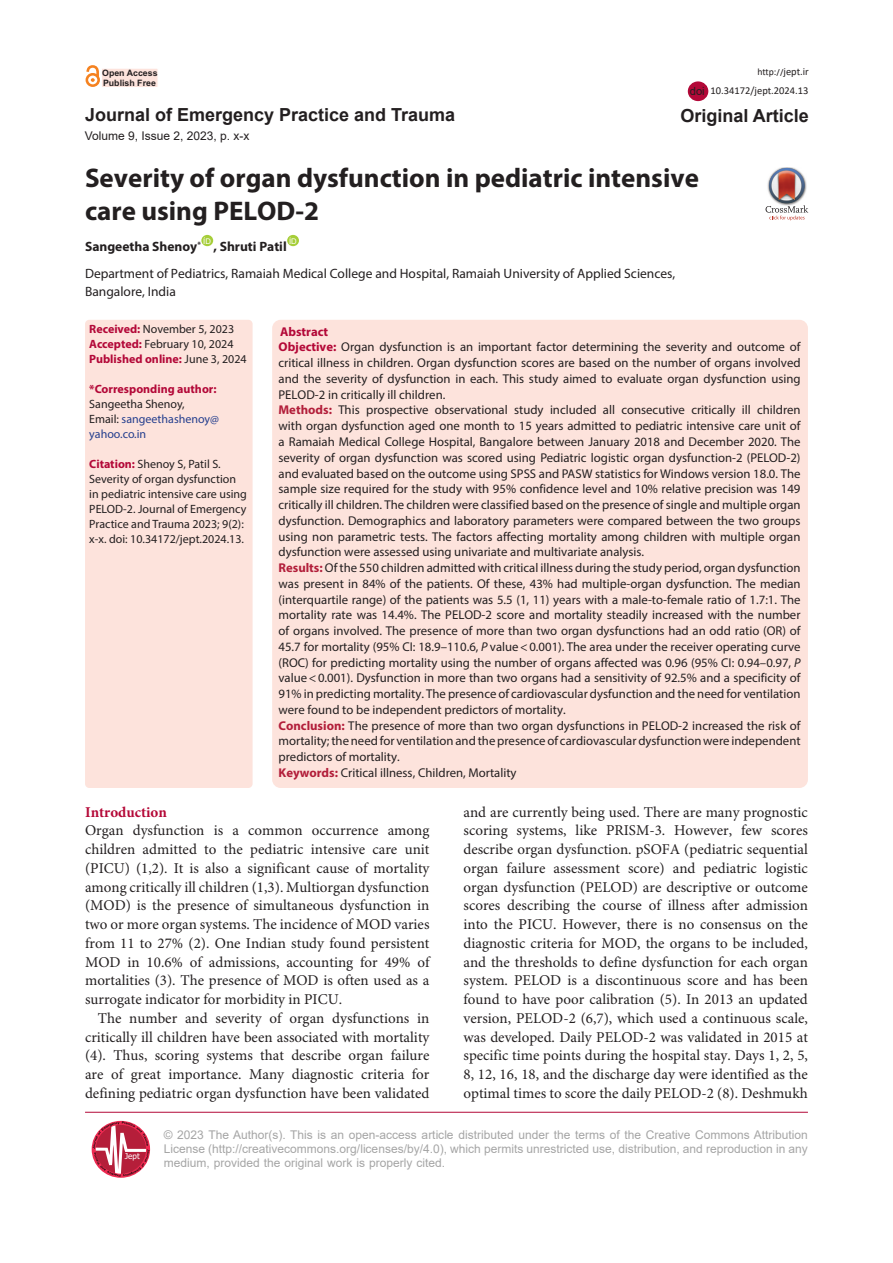
<style>
.page{position:relative;width:893px;height:1263px;background:#fff}
.page>*{position:absolute;margin:0;border:0;box-sizing:border-box;transform-origin:0 0}
.Pa3{font:700 27px/33px "Myriad Pro";color:#231f20}
.t1{font:700 18px "Arial";color:#231f20}
.Normal__Web{font:15px/18.8px "Minion Pro";color:#231f20;text-align:justify}
.t2{font:700 15px "Minion Pro";color:#b40837}
.t3{font:13.5px/18px "Myriad Pro";color:#231f20}
.Pa3-2{font:700 13.5px "Myriad Pro";color:#231f20}
.t4{font:12.75px/15.8px "Myriad Pro";color:#231f20;text-align:justify}
.t5{font:700 12.75px "Myriad Pro";color:#b30838}
.t6{font:12px/14.4px "Arial";color:#a5a5a5;text-align:justify}
.t7{font:12px/15px "Myriad Pro";color:#231f20}
.t8{font:700 12px "Myriad Pro";color:#b30838}
.t9{font:12px/15px "Myriad Pro";color:#253f8e}
.t10{font:12px "Arial";color:#231f20}
.t11{font:11.25px "Arial";color:#231f20}
.t12{font:10.5px "Calibri";color:#231f20}
.t13{font:9.75px "Calibri";color:#231f20}
.t14{font:700 8.85px "Arial";color:#231f20}
.t15{font:8.1px "Tahoma";color:#fff}
.t16{font:7.8px "Arial";color:#fff}
.s1{font-size:10.5px}
.s2{font-weight:700;color:#b30838}
.s3{font-weight:400;color:#231f20}
.s4{color:#231f20}
.s5{font-weight:700;color:#b40837}
.s6{font-weight:700;color:#b21e3a}
.s7{font-style:italic}
</style>
<div class="page">
<div style="left:201px;top:235px;width:12px;height:11px;background:#a6ce39;border-radius:50%"></div>
<div style="left:287px;top:235px;width:12px;height:11px;background:#a6ce39;border-radius:50%"></div>
<hr style="left:85px;top:1112px;width:723px;height:1px;background:#b30838">
<svg style="left:93px;top:1121px;width:57px;height:56px"></svg>
<div style="left:101px;top:68px;width:57px;height:19px;background:#fde3dc"></div>
<div style="left:101px;top:68px;width:57px;height:20px;border:1px solid #fff"></div>
<div style="left:86px;top:73px;width:14px;height:14px;border:3px solid #f58220;border-radius:50%"></div>
<svg style="left:85px;top:66px;width:15px;height:16px"></svg>
<div style="left:688px;top:81px;width:20px;height:20px;background:#b30838;border-radius:50%"></div>
<img style="left:781px;top:167px;width:13px;height:1px">
<svg style="left:765px;top:168px;width:43px;height:52px"></svg>
<div style="left:85px;top:320px;width:168px;height:468px;background:#fde3dc;border-radius:4px"></div>
<div style="left:272px;top:320px;width:536px;height:468px;background:#fde3dc;border-radius:9px"></div>
<p class="t14" style="left:102px;top:67px;width:57px">Open Access</p>
<p class="t13" style="left:757px;top:65px;width:53px">http://<span class="s1">jept.ir</span></p>
<p class="t14" style="left:103px;top:76px;width:54px">Publish Free</p>
<p class="t11" style="left:690px;top:83px;width:17px">doi</p>
<p class="t12" style="left:711px;top:83px;width:99px">10.34172/jept.2024.13</p>
<p class="t1" style="left:85px;top:102px;width:372px">Journal of Emergency Practice and Trauma</p>
<p class="t1" style="left:680px;top:103px;width:130px">Original Article</p>
<p class="t10" style="left:85px;top:127px;width:166px">Volume 9, Issue 2, 2023, p. x-x</p>
<p class="Pa3" style="left:85px;top:161px;width:615px">Severity of organ dysfunction in pediatric intensive care using PELOD-2</p>
<p class="Pa3-2" style="left:85px;top:238px;width:117px">Sangeetha Shenoy<sup>*</sup></p>
<p class="t16" style="left:289px;top:236px;width:9px">ID</p>
<p class="t3" style="left:85px;top:264px;width:592px">Department of Pediatrics, Ramaiah Medical College and Hospital, Ramaiah University of Applied Sciences,<br>Bangalore, India</p>
<p class="t16" style="left:203px;top:236px;width:9px">ID</p>
<p class="Pa3-2" style="left:214px;top:238px;width:75px">, Shruti Patil</p>
<p class="t7" style="left:89px;top:321px;width:146px"><span class="s2">Received:</span> November 5, 2023</p>
<p class="t7" style="left:89px;top:336px;width:146px"><span class="s2">Accepted:</span> February 10, 2024</p>
<p class="t8" style="left:89px;top:351px;width:159px">Published online: <span class="s3">June 3, 2024</span></p>
<p class="t8" style="left:89px;top:381px;width:129px">*Corresponding author:</p>
<p class="t7" style="left:89px;top:396px;width:97px">Sangeetha Shenoy,</p>
<p class="t9" style="left:89px;top:411px;width:131px"><span class="s4">Email:</span> sangeethashenoy@ yahoo.co.in</p>
<p class="t7" style="left:89px;top:456px;width:159px"><span class="s2">Citation:</span> Shenoy S, Patil S.<br>Severity of organ dysfunction in pediatric intensive care using<br>PELOD-2. Journal of Emergency<br>Practice and Trauma 2023; 9(2): x-x. doi: 10.34172/jept.2024.13.</p>
<p class="t5" style="left:280px;top:323px;width:50px">Abstract</p>
<p class="t4" style="left:279px;top:339px;width:524px"><span class="s5">Objective:</span> Organ dysfunction is an important factor determining the severity and outcome of critical illness in children. Organ dysfunction scores are based on the number of organs involved and the severity of dysfunction in each. This study aimed to evaluate organ dysfunction using PELOD-2 in critically ill children.</p>
<p class="t4" style="left:279px;top:402px;width:524px"><span class="s6">Methods:</span> This prospective observational study included all consecutive critically ill children with organ dysfunction aged one month to 15 years admitted to pediatric intensive care unit of a Ramaiah Medical College Hospital, Bangalore between January 2018 and December 2020. The severity of organ dysfunction was scored using Pediatric logistic organ dysfunction-2 (PELOD-2) and evaluated based on the outcome using SPSS and PASW statistics for Windows version 18.0. The sample size required for the study with 95% confidence level and 10% relative precision was 149 critically ill children. The children were classified based on the presence of single and multiple organ dysfunction. Demographics and laboratory parameters were compared between the two groups using non parametric tests. The factors affecting mortality among children with multiple organ dysfunction were assessed using univariate and multivariate analysis.</p>
<p class="t4" style="left:279px;top:560px;width:524px"><span class="s6">Results:</span> Of the 550 children admitted with critical illness during the study period, organ dysfunction was present in 84% of the patients. Of these, 43% had multiple-organ dysfunction. The median (interquartile range) of the patients was 5.5 (1, 11) years with a male-to-female ratio of 1.7:1. The mortality rate was 14.4%. The PELOD-2 score and mortality steadily increased with the number of organs involved. The presence of more than two organ dysfunctions had an odd ratio (OR) of 45.7 for mortality (95% CI: 18.9–110.6, <span class="s7">P</span> value&lt;0.001). The area under the receiver operating curve (ROC) for predicting mortality using the number of organs affected was 0.96 (95% CI: 0.94–0.97, <span class="s7">P </span>value&lt;0.001). Dysfunction in more than two organs had a sensitivity of 92.5% and a specificity of 91% in predicting mortality. The presence of cardiovascular dysfunction and the need for ventilation were found to be independent predictors of mortality.</p>
<p class="t4" style="left:279px;top:717px;width:524px"><span class="s6">Conclusion:</span> The presence of more than two organ dysfunctions in PELOD-2 increased the risk of mortality; the need for ventilation and the presence of cardiovascular dysfunction were independent predictors of mortality.</p>
<p class="t4" style="left:279px;top:764px;width:240px"><span class="s6">Keywords:</span> Critical illness, Children, Mortality</p>
<p class="t2" style="left:85px;top:801px;width:83px">Introduction</p>
<p class="Normal__Web" style="left:85px;top:822px;width:346px">Organ dysfunction is a common occurrence among children admitted to the pediatric intensive care unit (PICU) (1,2). It is also a significant cause of mortality among critically ill children (1,3). Multiorgan dysfunction (MOD) is the presence of simultaneous dysfunction in two or more organ systems. The incidence of MOD varies from 11 to 27% (2). One Indian study found persistent MOD in 10.6% of admissions, accounting for 49% of mortalities (3). The presence of MOD is often used as a surrogate indicator for morbidity in PICU.</p>
<p class="Normal__Web" style="left:85px;top:1009px;width:346px;text-indent:13px">The number and severity of organ dysfunctions in critically ill children have been associated with mortality (4). Thus, scoring systems that describe organ failure are of great importance. Many diagnostic criteria for defining pediatric organ dysfunction have been validated</p>
<p class="Normal__Web" style="left:463px;top:803px;width:346px">and are currently being used. There are many prognostic scoring systems, like PRISM-3. However, few scores describe organ dysfunction. pSOFA (pediatric sequential organ failure assessment score) and pediatric logistic organ dysfunction (PELOD) are descriptive or outcome scores describing the course of illness after admission into the PICU. However, there is no consensus on the diagnostic criteria for MOD, the organs to be included, and the thresholds to define dysfunction for each organ system. PELOD is a discontinuous score and has been found to have poor calibration (5). In 2013 an updated version, PELOD-2 (6,7), which used a continuous scale, was developed. Daily PELOD-2 was validated in 2015 at specific time points during the hospital stay. Days 1, 2, 5, 8, 12, 16, 18, and the discharge day were identified as the optimal times to score the daily PELOD-2 (8). Deshmukh</p>
<p class="t15" style="left:125px;top:1150px;width:16px">Jept</p>
<p class="t6" style="left:164px;top:1127px;width:646px">© 2023 The Author(s). This is an open-access article distributed under the terms of the Creative Commons Attribution License (http://creativecommons.org/licenses/by/4.0), which permits unrestricted use, distribution, and reproduction in any medium, provided the original work is properly cited.</p>
</div>
